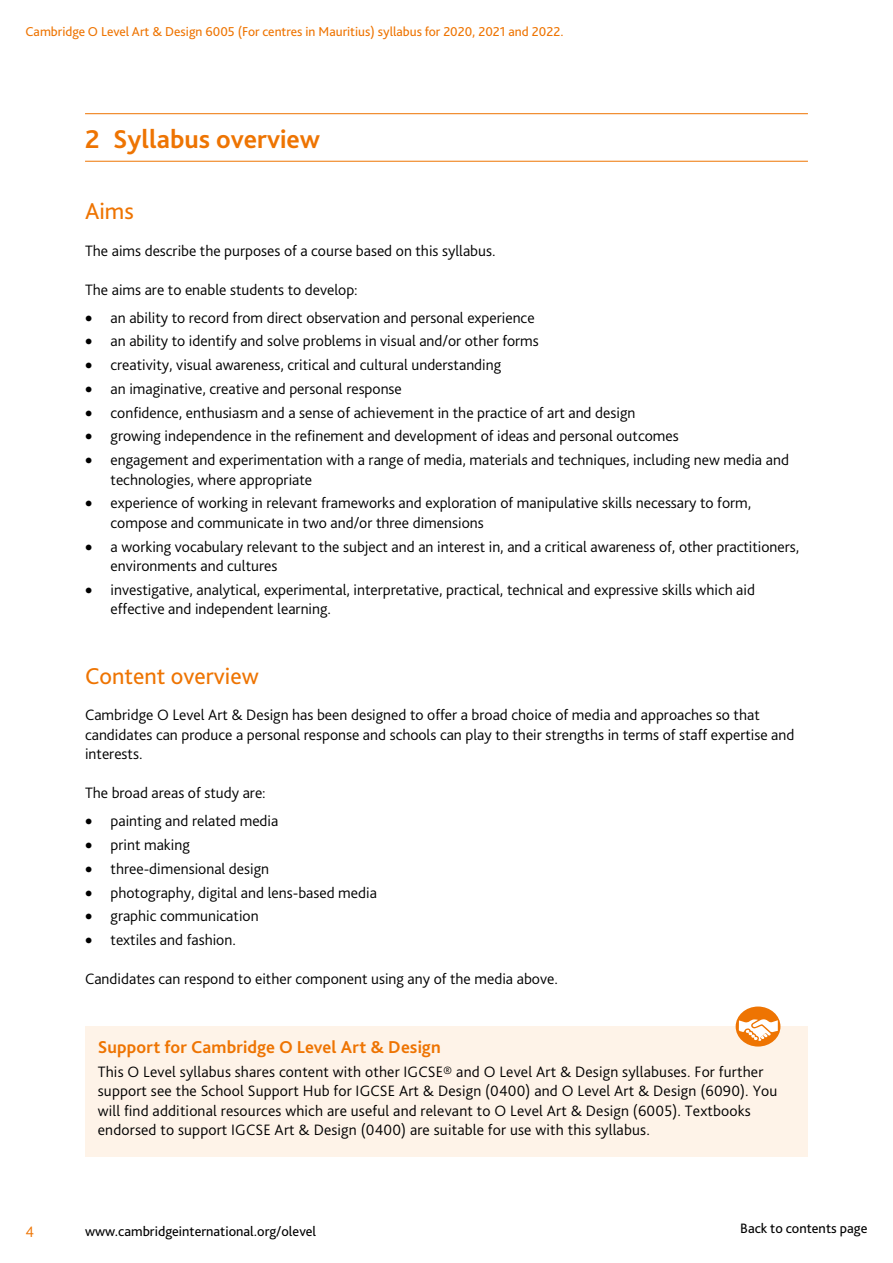
<style>
.page{position:relative;width:893px;height:1263px;background:#fff}
.page>*{position:absolute;margin:0;border:0;box-sizing:border-box;transform-origin:0 0}
.t1{font:700 27px "Bliss Pro";color:#ee7402}
.t2{font:24px "Bliss Pro";color:#ee7402}
.t3{font:700 18px "Bliss Pro";letter-spacing:.01em;color:#ee7402}
.t4{font:300 15.75px/19.5px "Bliss Pro";color:#000}
.t5{font:300 15.75px "Bliss Pro";color:#ee7402}
.t6{font:14.25px "Bliss Pro";color:#000}
.t7{font:13.5px "Bliss Pro";color:#ee7402}
</style>
<div class="page">
<hr style="left:85px;top:113px;width:723px;height:1px;background:#ee7402">
<hr style="left:85px;top:161px;width:723px;height:1px;background:#ee7402">
<div style="left:85px;top:1026px;width:723px;height:131px;background:#fef3e8"></div>
<div style="left:736px;top:1006px;width:44px;height:40px;background:#ee7402;border-radius:50%"></div>
<svg style="left:739px;top:1019px;width:39px;height:24px"></svg>
<p class="t7" style="left:26px;top:23px;width:539px">Cambridge O Level Art &amp; Design 6005 (For centres in Mauritius) syllabus for 2020, 2021 and 2022.</p>
<h1 class="t1" style="left:85px;top:122px;width:237px">2 Syllabus overview</h1>
<h2 class="t2" style="left:85px;top:196px;width:50px">Aims</h2>
<p class="t4" style="left:85px;top:241px;width:412px">The aims describe the purposes of a course based on this syllabus.</p>
<p class="t4" style="left:85px;top:280px;width:274px">The aims are to enable students to develop:</p>
<p class="t4" style="left:85px;top:308px;width:451px">• an ability to record from direct observation and personal experience</p>
<p class="t4" style="left:85px;top:331px;width:455px">• an ability to identify and solve problems in visual and/or other forms</p>
<p class="t4" style="left:85px;top:355px;width:418px">• creativity, visual awareness, critical and cultural understanding</p>
<p class="t4" style="left:85px;top:379px;width:318px">• an imaginative, creative and personal response</p>
<p class="t4" style="left:85px;top:403px;width:552px">• confidence, enthusiasm and a sense of achievement in the practice of art and design</p>
<p class="t4" style="left:85px;top:426px;width:595px">• growing independence in the refinement and development of ideas and personal outcomes</p>
<p class="t4" style="left:111px;top:450px;width:680px;text-indent:-26px">• engagement and experimentation with a range of media, materials and techniques, including new media and technologies, where appropriate</p>
<p class="t4" style="left:111px;top:493px;width:642px;text-indent:-26px">• experience of working in relevant frameworks and exploration of manipulative skills necessary to form, compose and communicate in two and/or three dimensions</p>
<p class="t4" style="left:111px;top:537px;width:690px;text-indent:-26px">• a working vocabulary relevant to the subject and an interest in, and a critical awareness of, other practitioners, environments and cultures</p>
<p class="t4" style="left:111px;top:580px;width:646px;text-indent:-26px">• investigative, analytical, experimental, interpretative, practical, technical and expressive skills which aid effective and independent learning.</p>
<h2 class="t2" style="left:85px;top:661px;width:175px">Content overview</h2>
<p class="t4" style="left:85px;top:705px;width:711px">Cambridge O Level Art &amp; Design has been designed to offer a broad choice of media and approaches so that candidates can produce a personal response and schools can play to their strengths in terms of staff expertise and interests.</p>
<p class="t4" style="left:85px;top:783px;width:182px">The broad areas of study are:</p>
<p class="t4" style="left:85px;top:811px;width:195px">• painting and related media</p>
<p class="t4" style="left:85px;top:835px;width:106px">• print making</p>
<p class="t4" style="left:85px;top:859px;width:186px">• three-dimensional design</p>
<p class="t4" style="left:85px;top:882px;width:293px">• photography, digital and lens-based media</p>
<p class="t4" style="left:85px;top:906px;width:175px">• graphic communication</p>
<p class="t4" style="left:85px;top:930px;width:152px">• textiles and fashion.</p>
<p class="t4" style="left:85px;top:969px;width:474px">Candidates can respond to either component using any of the media above.</p>
<p class="t3" style="left:98px;top:1036px;width:344px">Support for Cambridge O Level Art &amp; Design</p>
<p class="t4" style="left:98px;top:1062px;width:681px">This O Level syllabus shares content with other IGCSE® and O Level Art &amp; Design syllabuses. For further support see the School Support Hub for IGCSE Art &amp; Design (0400) and O Level Art &amp; Design (6090). You will find additional resources which are useful and relevant to O Level Art &amp; Design (6005). Textbooks endorsed to support IGCSE Art &amp; Design (0400) are suitable for use with this syllabus.</p>
<p class="t5" style="left:26px;top:1222px;width:10px">4</p>
<p class="t6" style="left:85px;top:1222px;width:233px">www.cambridgeinternational.org/olevel</p>
<p class="t6" style="left:740px;top:1219px;width:129px">Back to contents page</p>
</div>
